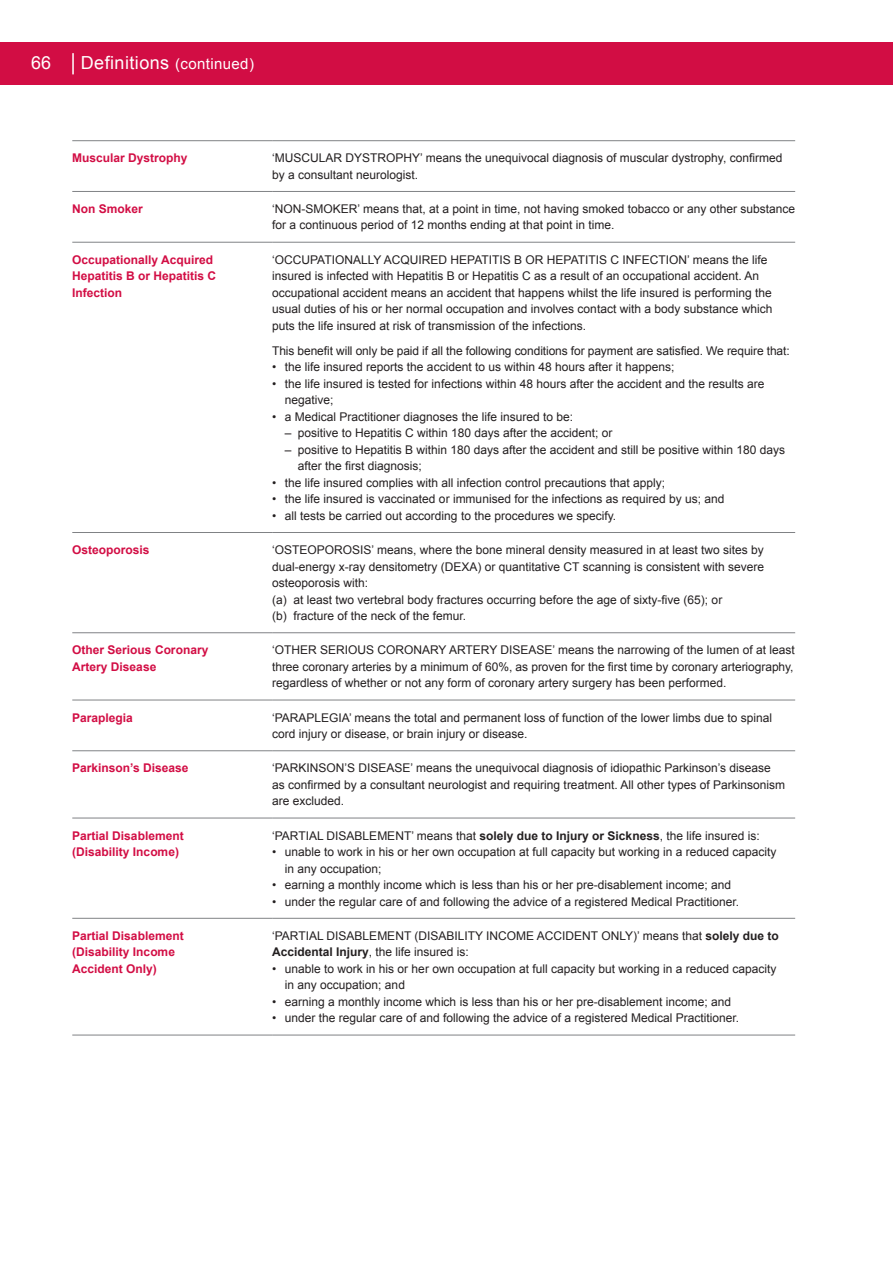
<style>
.page{position:relative;width:893px;height:1263px;background:#fff}
.page>*{position:absolute;margin:0;border:0;box-sizing:border-box;transform-origin:0 0}
.t1{font:18px "Arial";letter-spacing:.025em;color:#fff}
.t2{font:12px/16.5px "Arial";color:#231f20}
.t3{font:700 12px/16.5px "Arial";color:#d20d44}
.s1{font-size:15px}
.s2{font-weight:700}
</style>
<div class="page">
<div style="left:0;top:43px;width:893px;height:42px;background:#d20d44"></div>
<hr style="left:72px;top:53px;width:2px;height:21px;background:#fff">
<hr style="left:72px;top:140px;width:200px;height:1px;background:#808285">
<hr style="left:272px;top:140px;width:523px;height:1px;background:#808285">
<hr style="left:72px;top:191px;width:200px;height:1px;background:#808285">
<hr style="left:272px;top:191px;width:523px;height:1px;background:#808285">
<hr style="left:72px;top:242px;width:200px;height:1px;background:#808285">
<hr style="left:272px;top:242px;width:523px;height:1px;background:#808285">
<hr style="left:72px;top:532px;width:200px;height:1px;background:#808285">
<hr style="left:272px;top:532px;width:523px;height:1px;background:#808285">
<hr style="left:72px;top:632px;width:200px;height:1px;background:#808285">
<hr style="left:272px;top:632px;width:523px;height:1px;background:#808285">
<hr style="left:72px;top:700px;width:200px;height:1px;background:#808285">
<hr style="left:272px;top:700px;width:523px;height:1px;background:#808285">
<hr style="left:72px;top:750px;width:200px;height:1px;background:#808285">
<hr style="left:272px;top:750px;width:523px;height:1px;background:#808285">
<hr style="left:72px;top:818px;width:200px;height:1px;background:#808285">
<hr style="left:272px;top:818px;width:523px;height:1px;background:#808285">
<hr style="left:72px;top:918px;width:200px;height:1px;background:#808285">
<hr style="left:272px;top:918px;width:523px;height:1px;background:#808285">
<hr style="left:72px;top:1035px;width:200px;height:1px;background:#808285">
<hr style="left:272px;top:1035px;width:523px;height:1px;background:#808285">
<h1 class="t1" style="left:31px;top:51px;width:22px">66</h1>
<h1 class="t1" style="left:81px;top:51px;width:175px">Definitions <span class="s1">(continued)</span></h1>
<p class="t3" style="left:72px;top:150px;width:117px">Muscular Dystrophy</p>
<p class="t2" style="left:272px;top:150px;width:512px">‘MUSCULAR DYSTROPHY’ means the unequivocal diagnosis of muscular dystrophy, confirmed by a consultant neurologist.</p>
<p class="t3" style="left:72px;top:201px;width:72px">Non Smoker</p>
<p class="t2" style="left:272px;top:201px;width:524px">‘NON-SMOKER’ means that, at a point in time, not having smoked tobacco or any other substance for a continuous period of 12 months ending at that point in time.</p>
<p class="t3" style="left:72px;top:252px;width:146px">Occupationally Acquired<br>Hepatitis B or Hepatitis C<br>Infection</p>
<p class="t2" style="left:272px;top:251px;width:502px">‘OCCUPATIONALLY ACQUIRED HEPATITIS B OR HEPATITIS C INFECTION’ means the life insured is infected with Hepatitis B or Hepatitis C as a result of an occupational accident. An occupational accident means an accident that happens whilst the life insured is performing the usual duties of his or her normal occupation and involves contact with a body substance which puts the life insured at risk of transmission of the infections.</p>
<p class="t2" style="left:272px;top:342px;width:519px">This benefit will only be paid if all the following conditions for payment are satisfied. We require that:</p>
<p class="t2" style="left:272px;top:359px;width:404px">• the life insured reports the accident to us within 48 hours after it happens;</p>
<p class="t2" style="left:285px;top:375px;width:481px;text-indent:-13px">• the life insured is tested for infections within 48 hours after the accident and the results are negative;</p>
<p class="t2" style="left:272px;top:408px;width:302px">• a Medical Practitioner diagnoses the life insured to be:</p>
<p class="t2" style="left:285px;top:425px;width:329px">– positive to Hepatitis C within 180 days after the accident; or</p>
<p class="t2" style="left:298px;top:441px;width:489px;text-indent:-13px">– positive to Hepatitis B within 180 days after the accident and still be positive within 180 days after the first diagnosis;</p>
<p class="t2" style="left:272px;top:474px;width:394px">• the life insured complies with all infection control precautions that apply;</p>
<p class="t2" style="left:272px;top:491px;width:454px">• the life insured is vaccinated or immunised for the infections as required by us; and</p>
<p class="t2" style="left:272px;top:507px;width:346px">• all tests be carried out according to the procedures we specify.</p>
<p class="t3" style="left:72px;top:542px;width:79px">Osteoporosis</p>
<p class="t2" style="left:272px;top:542px;width:493px">‘OSTEOPOROSIS’ means, where the bone mineral density measured in at least two sites by dual-energy x-ray densitometry (DEXA) or quantitative CT scanning is consistent with severe osteoporosis with:<br>(a) at least two vertebral body fractures occurring before the age of sixty-five (65); or<br>(b) fracture of the neck of the femur.</p>
<p class="t3" style="left:72px;top:642px;width:138px">Other Serious Coronary<br>Artery Disease</p>
<p class="t2" style="left:272px;top:642px;width:524px;text-align:justify">‘OTHER SERIOUS CORONARY ARTERY DISEASE’ means the narrowing of the lumen of at least three coronary arteries by a minimum of 60%, as proven for the first time by coronary arteriography, regardless of whether or not any form of coronary artery surgery has been performed.</p>
<p class="t3" style="left:72px;top:709px;width:62px">Paraplegia</p>
<p class="t2" style="left:272px;top:709px;width:502px">‘PARAPLEGIA’ means the total and permanent loss of function of the lower limbs due to spinal cord injury or disease, or brain injury or disease.</p>
<p class="t3" style="left:72px;top:760px;width:118px">Parkinson’s Disease</p>
<p class="t2" style="left:272px;top:760px;width:514px">‘PARKINSON’S DISEASE’ means the unequivocal diagnosis of idiopathic Parkinson’s disease as confirmed by a consultant neurologist and requiring treatment. All other types of Parkinsonism are excluded.</p>
<p class="t3" style="left:72px;top:827px;width:113px">Partial Disablement (Disability Income)</p>
<p class="t2" style="left:272px;top:827px;width:489px">‘PARTIAL DISABLEMENT’ means that <span class="s2">solely due to Injury or Sickness</span>, the life insured is:</p>
<p class="t2" style="left:285px;top:844px;width:493px;text-indent:-13px">• unable to work in his or her own occupation at full capacity but working in a reduced capacity in any occupation;</p>
<p class="t2" style="left:272px;top:877px;width:460px">• earning a monthly income which is less than his or her pre-disablement income; and</p>
<p class="t2" style="left:272px;top:893px;width:469px">• under the regular care of and following the advice of a registered Medical Practitioner.</p>
<p class="t3" style="left:72px;top:928px;width:113px">Partial Disablement (Disability Income<br>Accident Only)</p>
<p class="t2" style="left:272px;top:927px;width:508px">‘PARTIAL DISABLEMENT (DISABILITY INCOME ACCIDENT ONLY)’ means that <span class="s2">solely due to<br>Accidental Injury</span>, the life insured is:</p>
<p class="t2" style="left:285px;top:960px;width:493px;text-indent:-13px">• unable to work in his or her own occupation at full capacity but working in a reduced capacity in any occupation; and</p>
<p class="t2" style="left:272px;top:993px;width:460px">• earning a monthly income which is less than his or her pre-disablement income; and</p>
<p class="t2" style="left:272px;top:1010px;width:469px">• under the regular care of and following the advice of a registered Medical Practitioner.</p>
</div>
